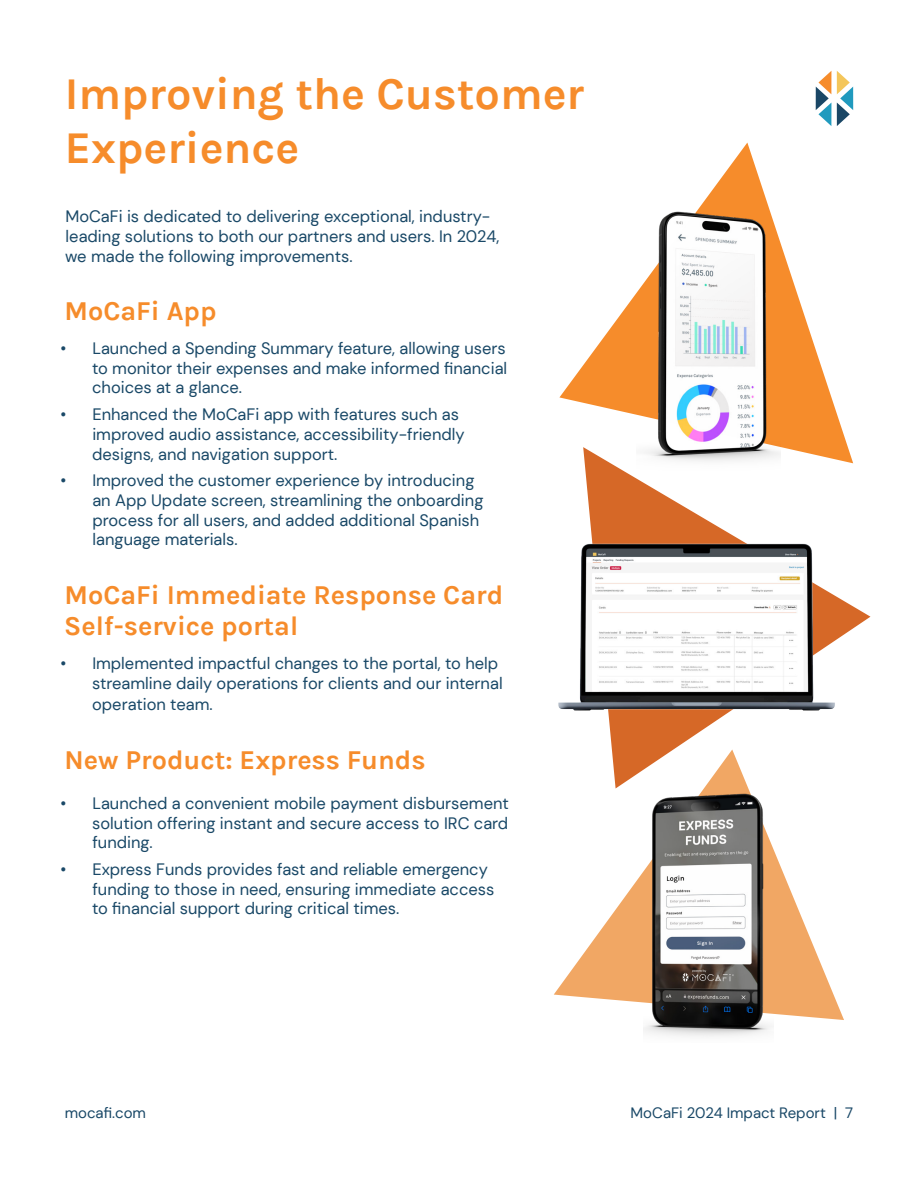
<style>
.page{position:relative;width:918px;height:1188px;background:#fff}
.page>*{position:absolute;margin:0;border:0;box-sizing:border-box;transform-origin:0 0}
.t1{font:700 45px/54px "Karla";color:#f68c2b}
.t2{font:700 27px/31.5px "Karla";color:#f68c2b}
.t3{font:16.5px/19.8px "DM Sans";color:#194867}
.t4{font:15px "DM Sans";color:#194867}
</style>
<div class="page">
<svg style="left:816px;top:71px;width:15px;height:55px"></svg>
<svg style="left:837px;top:71px;width:16px;height:55px"></svg>
<svg style="left:559px;top:143px;width:289px;height:304px"></svg>
<svg style="left:554px;top:788px;width:290px;height:232px"></svg>
<svg style="left:583px;top:447px;width:287px;height:341px"></svg>
<img style="left:644px;top:788px;width:130px;height:249px">
<img style="left:637px;top:204px;width:144px;height:267px">
<img style="left:558px;top:528px;width:298px;height:196px">
<p class="t1" style="left:65px;top:65px;width:521px">Improving the Customer<br>Experience</p>
<p class="t3" style="left:65px;top:207px;width:436px">MoCaFi is dedicated to delivering exceptional, industry&shy;leading solutions to both our partners and users. In 2024, we made the following improvements.</p>
<p class="t2" style="left:64px;top:295px;width:154px">MoCaFi App</p>
<p class="t3" style="left:92px;top:338px;width:417px;text-align:justify;text-indent:-32px">• Launched a Spending Summary feature, allowing users to monitor their expenses and make informed financial choices at a glance.</p>
<p class="t3" style="left:92px;top:404px;width:374px;text-indent:-32px">• Enhanced the MoCaFi app with features such as improved audio assistance, accessibility-friendly designs, and navigation support.</p>
<p class="t3" style="left:92px;top:470px;width:393px;text-indent:-32px">• Improved the customer experience by introducing an App Update screen, streamlining the onboarding process for all users, and added additional Spanish language materials.</p>
<p class="t2" style="left:64px;top:578px;width:441px">MoCaFi Immediate Response Card<br>Self-service portal</p>
<p class="t3" style="left:60px;top:653px;width:444px;text-align:right">• Implemented impactful changes to the portal, to help streamline daily operations for clients and our internal</p>
<p class="t3" style="left:92px;top:694px;width:122px">operation team.</p>
<p class="t2" style="left:65px;top:743px;width:363px">New Product: Express Funds</p>
<p class="t3" style="left:92px;top:793px;width:418px;text-align:justify;text-indent:-32px">• Launched a convenient mobile payment disbursement solution offering instant and secure access to IRC card funding.</p>
<p class="t3" style="left:92px;top:859px;width:404px;text-indent:-32px">• Express Funds provides fast and reliable emergency funding to those in need, ensuring immediate access to financial support during critical times.</p>
<p class="t4" style="left:65px;top:1103px;width:83px">mocafi.com</p>
<p class="t4" style="left:631px;top:1103px;width:224px">MoCaFi 2024 Impact Report | 7</p>
</div>
